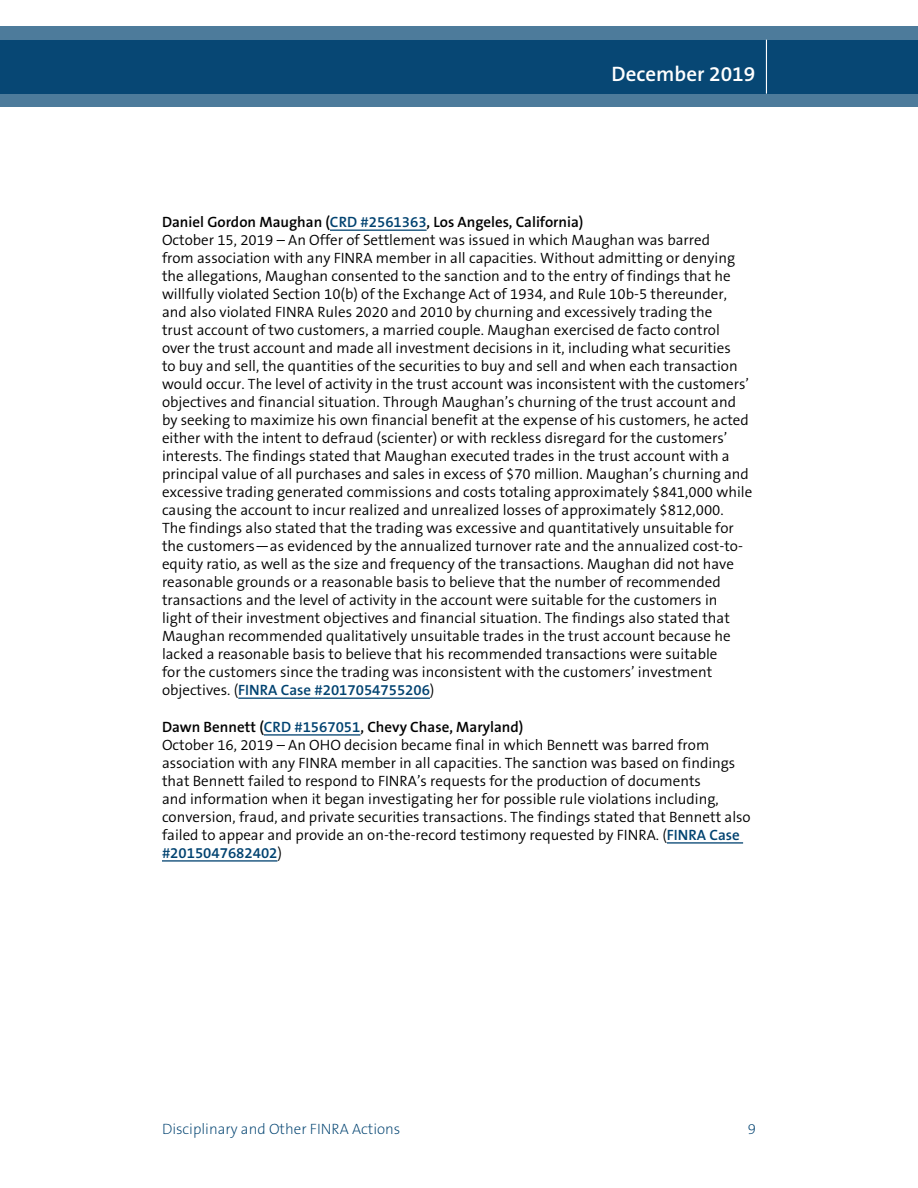
<style>
.page{position:relative;width:918px;height:1188px;background:#fff}
.page>*{position:absolute;margin:0;border:0;box-sizing:border-box;transform-origin:0 0}
.t1{font:600 21px "The Sans B6";color:#fff}
.text{font:300 15px/18px "The Sans B4";color:#000}
.text_BOLD{font:600 15px "The Sans B6";color:#000}
.t2{font:200 15px "The Sans B2";color:#004270}
.s1{color:#004270}
.s2{font-family:"The Sans B6";font-weight:600;color:#004270}
</style>
<div class="page">
<svg style="left:0;top:26px;width:918px;height:81px;background:#1e5881"></svg>
<hr style="left:766px;top:40px;width:1px;height:54px;background:#fff">
<hr style="left:330px;top:230px;width:97px;height:1px;background:#004270">
<hr style="left:238px;top:698px;width:192px;height:1px;background:#004270">
<hr style="left:264px;top:734px;width:96px;height:2px;background:#004270">
<hr style="left:667px;top:842px;width:76px;height:2px;background:#004270">
<hr style="left:162px;top:860px;width:115px;height:2px;background:#004270">
<h1 class="t1" style="left:612px;top:62px;width:145px">December 2019</h1>
<p class="text_BOLD" style="left:162px;top:214px;width:423px">Daniel Gordon Maughan (<span class="s1">CRD #2561363</span>, Los Angeles, California)</p>
<p class="text" style="left:162px;top:231px;width:592px">October 15, 2019 – An Offer of Settlement was issued in which Maughan was barred<br>from association with any FINRA member in all capacities. Without admitting or denying the allegations, Maughan consented to the sanction and to the entry of findings that he willfully violated Section 10(b) of the Exchange Act of 1934, and Rule 10b-5 thereunder, and also violated FINRA Rules 2020 and 2010 by churning and excessively trading the<br>trust account of two customers, a married couple. Maughan exercised de facto control<br>over the trust account and made all investment decisions in it, including what securities<br>to buy and sell, the quantities of the securities to buy and sell and when each transaction would occur. The level of activity in the trust account was inconsistent with the customers’ objectives and financial situation. Through Maughan’s churning of the trust account and by seeking to maximize his own financial benefit at the expense of his customers, he acted either with the intent to defraud (scienter) or with reckless disregard for the customers’ interests. The findings stated that Maughan executed trades in the trust account with a principal value of all purchases and sales in excess of $70 million. Maughan’s churning and excessive trading generated commissions and costs totaling approximately $841,000 while causing the account to incur realized and unrealized losses of approximately $812,000.<br>The findings also stated that the trading was excessive and quantitatively unsuitable for the customers—as evidenced by the annualized turnover rate and the annualized cost-to&shy;equity ratio, as well as the size and frequency of the transactions. Maughan did not have reasonable grounds or a reasonable basis to believe that the number of recommended transactions and the level of activity in the account were suitable for the customers in<br>light of their investment objectives and financial situation. The findings also stated that Maughan recommended qualitatively unsuitable trades in the trust account because he lacked a reasonable basis to believe that his recommended transactions were suitable<br>for the customers since the trading was inconsistent with the customers’ investment objectives. (<span class="s2">FINRA Case #2017054755206</span>)</p>
<p class="text_BOLD" style="left:162px;top:719px;width:363px">Dawn Bennett (<span class="s1">CRD #1567051</span>, Chevy Chase, Maryland)</p>
<p class="text" style="left:162px;top:736px;width:590px">October 16, 2019 – An OHO decision became final in which Bennett was barred from association with any FINRA member in all capacities. The sanction was based on findings that Bennett failed to respond to FINRA’s requests for the production of documents<br>and information when it began investigating her for possible rule violations including, conversion, fraud, and private securities transactions. The findings stated that Bennett also failed to appear and provide an on-the-record testimony requested by FINRA. (<span class="s2">FINRA Case #2015047682402</span>)</p>
<p class="t2" style="left:162px;top:1121px;width:240px">Disciplinary and Other FINRA Actions</p>
<p class="t2" style="left:748px;top:1121px;width:10px">9</p>
</div>
